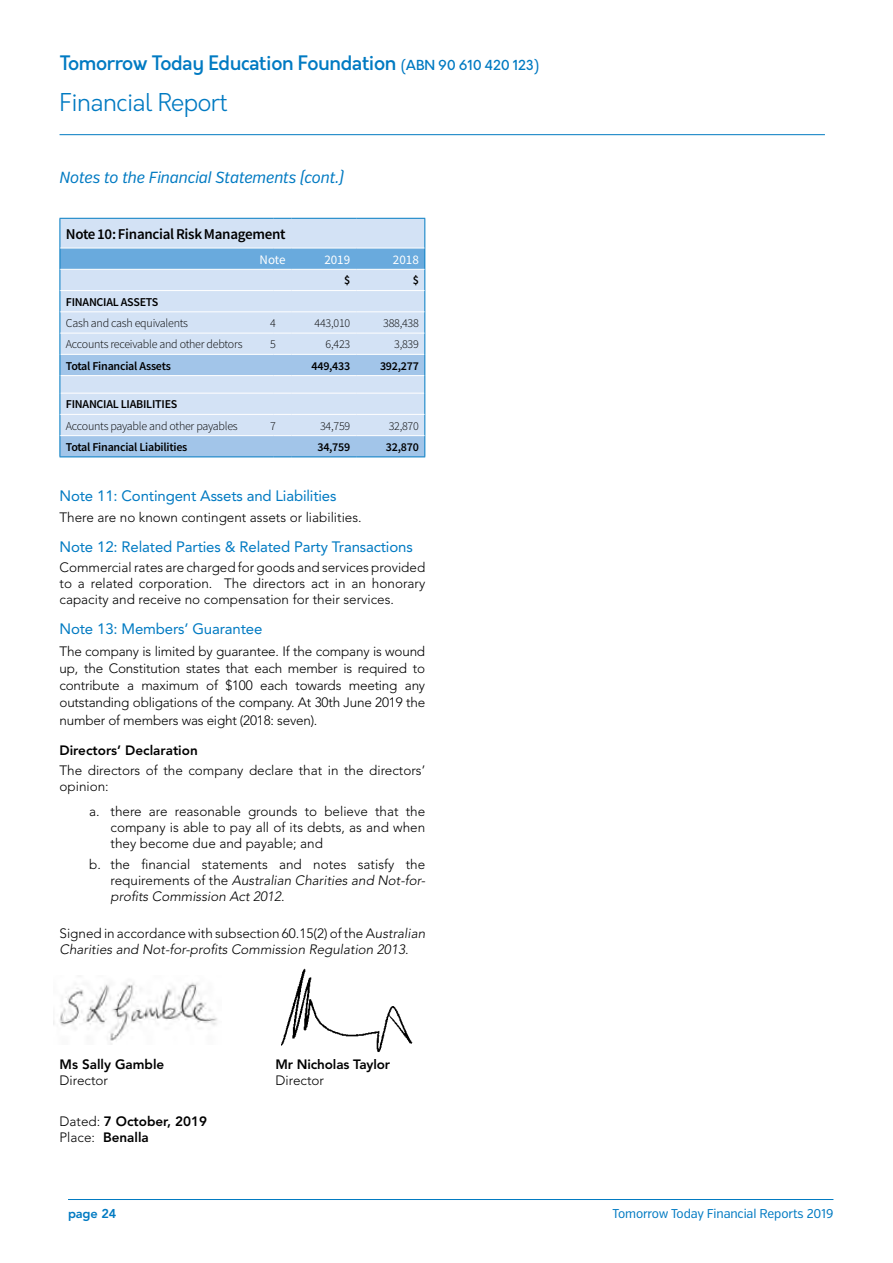
<style>
.page{position:relative;width:893px;height:1263px;background:#fff}
.page>*{position:absolute;margin:0;border:0;box-sizing:border-box;transform-origin:0 0}
.t1{font:300 24px "Orkney";letter-spacing:-.02em;color:#007ac2}
.t2{font:500 19.5px "Orkney";letter-spacing:-.02em;color:#007ac2}
.t3{font:italic 16.05px "Verb Cond";letter-spacing:-.01em;color:#007ac2}
.t4{font:15px "Avenir LT Std";letter-spacing:-.01em;color:#007ac2}
.t5{font:600 15px "Source Sans Pro";letter-spacing:-.02em;color:#000}
.t6{font:300 13.5px/16.2px "Avenir LT Std";color:#000;text-align:justify}
.t7{font:italic 300 13.5px/16.2px "Avenir LT Std";color:#000}
.t8{font:800 13.5px/16.2px "Avenir LT Std";color:#000}
.t9{font:13.05px "Source Sans Pro";color:#fff}
.t10{font:12.75px "Verb Cond";letter-spacing:-.01em;color:#007ac2}
.t11{font:800 12.75px "Avenir LT Std";letter-spacing:-.01em;color:#007ac2}
.t12{font:300 12px "Source Sans Pro";letter-spacing:-.02em;color:#000}
.t13{font:600 12px "Source Sans Pro";letter-spacing:-.02em;color:#000}
.s1{font-size:13.5px}
.s2{font-style:italic}
.s3{font-style:normal}
.s4{font-weight:300}
</style>
<div class="page">
<hr style="left:68px;top:1199px;width:765px;height:1px;background:#007ac2">
<hr style="left:60px;top:134px;width:765px;height:1px;background:#007ac2">
<svg style="left:60px;top:218px;width:365px;height:239px"></svg>
<hr style="left:292px;top:435px;width:64px;height:1px;background:#fff">
<hr style="left:356px;top:435px;width:68px;height:1px;background:#fff">
<img style="left:281px;top:968px;width:132px;height:84px">
<img style="left:53px;top:982px;width:164px;height:62px">
<h2 class="t2" style="left:60px;top:50px;width:481px">Tomorrow Today Education Foundation <span class="s1">(ABN 90 610 420 123)</span></h2>
<h1 class="t1" style="left:60px;top:87px;width:169px">Financial Report</h1>
<p class="t3" style="left:60px;top:168px;width:286px">Notes to the Financial Statements (cont.)</p>
<p class="t5" style="left:66px;top:224px;width:221px">Note 10: Financial Risk Management</p>
<p class="t9" style="left:260px;top:251px;width:27px">Note</p>
<p class="t9" style="left:324px;top:251px;width:27px">2019</p>
<p class="t9" style="left:393px;top:251px;width:27px">2018</p>
<p class="t13" style="left:344px;top:273px;width:8px">$</p>
<p class="t13" style="left:413px;top:273px;width:8px">$</p>
<p class="t13" style="left:66px;top:294px;width:94px">FINANCIAL ASSETS</p>
<p class="t12" style="left:66px;top:316px;width:124px">Cash and cash equivalents</p>
<p class="t12" style="left:270px;top:316px;width:7px">4</p>
<p class="t12" style="left:315px;top:316px;width:37px">443,010</p>
<p class="t12" style="left:383px;top:316px;width:37px">388,438</p>
<p class="t12" style="left:66px;top:337px;width:178px">Accounts receivable and other debtors</p>
<p class="t12" style="left:270px;top:337px;width:7px">5</p>
<p class="t12" style="left:326px;top:337px;width:26px">6,423</p>
<p class="t12" style="left:394px;top:337px;width:26px">3,839</p>
<p class="t13" style="left:66px;top:358px;width:106px">Total Financial Assets</p>
<p class="t13" style="left:311px;top:358px;width:40px">449,433</p>
<p class="t13" style="left:380px;top:358px;width:40px">392,277</p>
<p class="t13" style="left:66px;top:396px;width:113px">FINANCIAL LIABILITIES</p>
<p class="t12" style="left:66px;top:418px;width:173px">Accounts payable and other payables</p>
<p class="t12" style="left:270px;top:418px;width:7px">7</p>
<p class="t12" style="left:320px;top:418px;width:32px">34,759</p>
<p class="t12" style="left:389px;top:418px;width:32px">32,870</p>
<p class="t13" style="left:66px;top:439px;width:123px">Total Financial Liabilities</p>
<p class="t13" style="left:317px;top:439px;width:34px">34,759</p>
<p class="t13" style="left:386px;top:439px;width:34px">32,870</p>
<p class="t4" style="left:60px;top:487px;width:279px">Note 11: Contingent Assets and Liabilities</p>
<p class="t6" style="left:60px;top:509px;width:304px">There are no known contingent assets or liabilities.</p>
<p class="t4" style="left:60px;top:538px;width:355px">Note 12: Related Parties &amp; Related Party Transactions</p>
<p class="t6" style="left:60px;top:559px;width:367px">Commercial rates are charged for goods and services provided to a related corporation. The directors act in an honorary capacity and receive no compensation for their services.</p>
<p class="t4" style="left:60px;top:620px;width:204px">Note 13: Members’ Guarantee</p>
<p class="t6" style="left:60px;top:642px;width:367px;line-height:17.2px">The company is limited by guarantee. If the company is wound up, the Constitution states that each member is required to contribute a maximum of $100 each towards meeting any outstanding obligations of the company. At 30th June 2019 the number of members was eight (2018: seven).</p>
<p class="t8" style="left:60px;top:742px;width:140px">Directors’ Declaration</p>
<p class="t6" style="left:60px;top:762px;width:367px">The directors of the company declare that in the directors’ opinion:</p>
<p class="t6" style="left:111px;top:803px;width:316px;text-indent:-21px">a. there are reasonable grounds to believe that the company is able to pay all of its debts, as and when they become due and payable; and</p>
<p class="t6" style="left:111px;top:856px;width:316px;text-indent:-21px">b. the financial statements and notes satisfy the requirements of the <span class="s2">Australian Charities and Not-for&shy;profits Commission Act 2012</span>.</p>
<p class="t7" style="left:60px;top:925px;width:367px"><span class="s3">Signed in accordance with subsection 60.15(2) of the A</span>ustralian<br>Charities and Not-for-profits Commission Regulation 2013<span class="s3">.</span></p>
<p class="t8" style="left:60px;top:1056px;width:106px">Ms Sally Gamble</p>
<p class="t8" style="left:276px;top:1056px;width:116px">Mr Nicholas Taylor</p>
<p class="t6" style="left:60px;top:1073px;width:50px">Director</p>
<p class="t6" style="left:276px;top:1073px;width:50px">Director</p>
<p class="t8" style="left:60px;top:1113px;width:149px"><span class="s4">Dated:</span> 7 October, 2019<br><span class="s4">Place:</span> Benalla</p>
<p class="t11" style="left:68px;top:1206px;width:50px">page 24</p>
<p class="t10" style="left:612px;top:1206px;width:222px">Tomorrow Today Financial Reports 2019</p>
</div>
